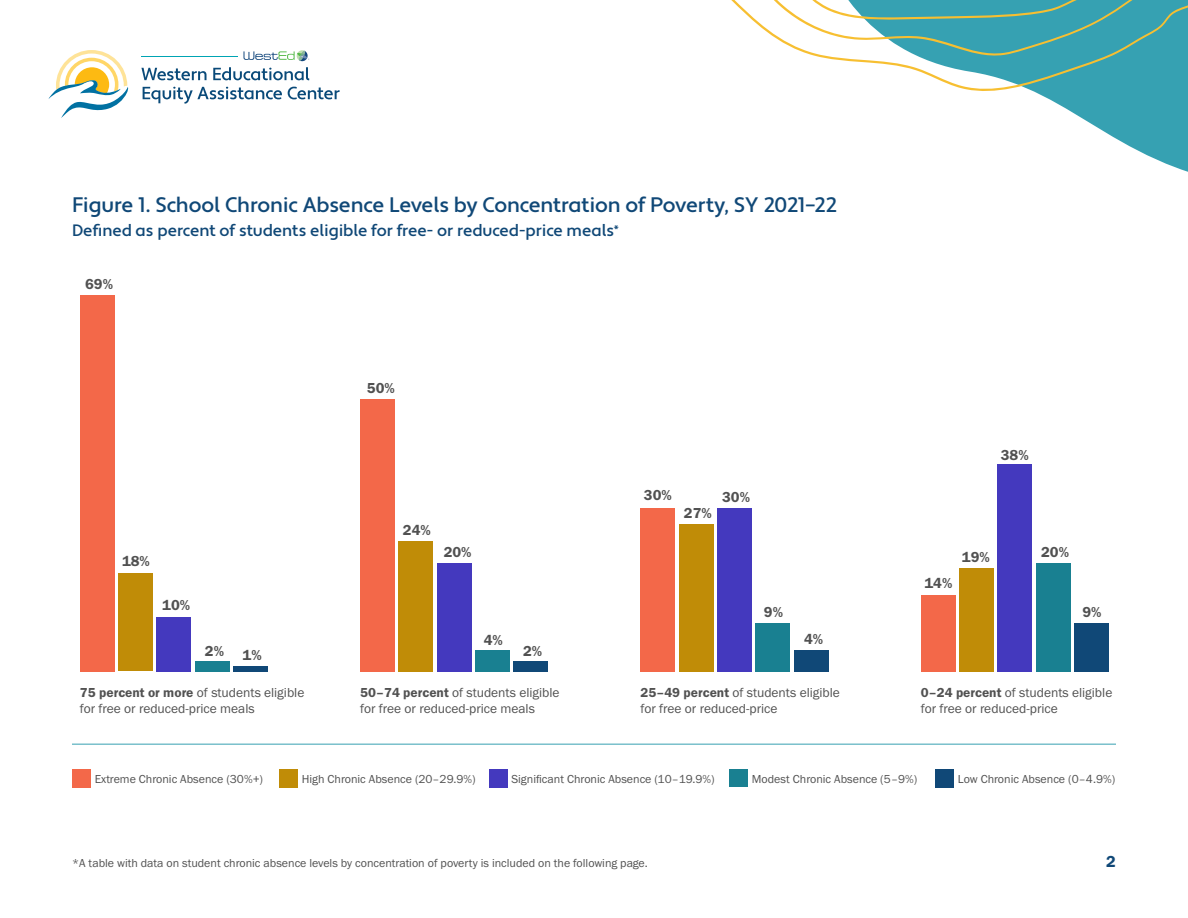
<style>
.page{position:relative;width:1188px;height:918px;background:#fff}
.page>*{position:absolute;margin:0;border:0;box-sizing:border-box;transform-origin:0 0}
.t1{font:500 21px "Apertura";letter-spacing:-.01em;color:#104877}
.t2{font:500 16.5px "Apertura";color:#104877}
.t3{font:16.5px "Franklin Gothic URW Dem";color:#104877}
.t4{font:15px "Franklin Gothic URW Dem";color:#515151}
.t5{font:13.5px/16.2px "Franklin Gothic URW Boo";color:#515151}
.t6{font:12px "Franklin Gothic URW Boo";color:#515151}
.s1{font-family:"Franklin Gothic URW Dem"}
</style>
<div class="page">
<svg style="left:244px;top:50px;width:65px;height:11px"></svg>
<svg style="left:141px;top:68px;width:66px;height:12px"></svg>
<svg style="left:213px;top:67px;width:96px;height:13px"></svg>
<svg style="left:143px;top:87px;width:139px;height:17px"></svg>
<svg style="left:288px;top:87px;width:52px;height:12px"></svg>
<svg style="left:48px;top:50px;width:80px;height:68px"></svg>
<hr style="left:141px;top:56px;width:97px;height:1px;background:#00a4b3">
<svg style="left:1033px;top:91px;width:155px;height:81px;fill:#36a1b2"></svg>
<svg style="left:820px;top:0;width:368px;height:91px;fill:#36a1b2"></svg>
<svg style="left:731px;top:0;width:427px;height:57px"></svg>
<div style="left:72px;top:769px;width:18px;height:19px;background:#f36849"></div>
<div style="left:279px;top:769px;width:19px;height:19px;background:#c08c07"></div>
<div style="left:489px;top:769px;width:18px;height:19px;background:#4439be"></div>
<div style="left:729px;top:769px;width:19px;height:18px;background:#198091"></div>
<div style="left:935px;top:769px;width:19px;height:19px;background:#104877"></div>
<div style="left:1074px;top:623px;width:35px;height:48px;background:#104877"></div>
<div style="left:1036px;top:563px;width:34px;height:108px;background:#198091"></div>
<div style="left:998px;top:464px;width:34px;height:207px;background:#4439be"></div>
<div style="left:959px;top:568px;width:35px;height:103px;background:#c08c07"></div>
<div style="left:921px;top:595px;width:34px;height:76px;background:#f36849"></div>
<div style="left:794px;top:650px;width:34px;height:21px;background:#104877"></div>
<div style="left:756px;top:623px;width:34px;height:48px;background:#198091"></div>
<div style="left:717px;top:508px;width:35px;height:163px;background:#4439be"></div>
<div style="left:679px;top:524px;width:34px;height:147px;background:#c08c07"></div>
<div style="left:641px;top:508px;width:34px;height:163px;background:#f36849"></div>
<div style="left:514px;top:661px;width:34px;height:10px;background:#104877"></div>
<div style="left:475px;top:650px;width:35px;height:21px;background:#198091"></div>
<div style="left:437px;top:563px;width:34px;height:108px;background:#4439be"></div>
<div style="left:399px;top:541px;width:34px;height:130px;background:#c08c07"></div>
<div style="left:360px;top:399px;width:35px;height:272px;background:#f36849"></div>
<div style="left:233px;top:666px;width:35px;height:5px;background:#104877"></div>
<div style="left:195px;top:661px;width:34px;height:10px;background:#198091"></div>
<div style="left:157px;top:617px;width:34px;height:54px;background:#4439be"></div>
<div style="left:118px;top:574px;width:35px;height:97px;background:#c08c07"></div>
<div style="left:80px;top:295px;width:34px;height:376px;background:#f36849"></div>
<hr style="left:72px;top:744px;width:1044px;height:1px;background:#36a1b2">
<h2 class="t1" style="left:72px;top:192px;width:766px">Figure 1. School Chronic Absence Levels by Concentration of Poverty, SY 2021–22</h2>
<p class="t2" style="left:72px;top:220px;width:548px">Defined as percent of students eligible for free- or reduced-price meals<sup>*</sup></p>
<p class="t4" style="left:85px;top:275px;width:29px">69%</p>
<p class="t4" style="left:122px;top:551px;width:29px">18%</p>
<p class="t4" style="left:162px;top:596px;width:29px">10%</p>
<p class="t4" style="left:205px;top:644px;width:58px">2% 1%</p>
<p class="t5" style="left:80px;top:684px;width:226px"><span class="s1">75 percent or more</span> of students eligible for free or reduced-price meals</p>
<p class="t4" style="left:367px;top:379px;width:29px">50%</p>
<p class="t4" style="left:403px;top:521px;width:29px">24%</p>
<p class="t4" style="left:444px;top:543px;width:29px">20%</p>
<p class="t4" style="left:484px;top:631px;width:21px">4%</p>
<p class="t4" style="left:523px;top:641px;width:21px">2%</p>
<p class="t5" style="left:360px;top:684px;width:201px"><span class="s1">50–74 percent</span> of students eligible for free or reduced-price meals</p>
<p class="t4" style="left:644px;top:486px;width:29px">30%</p>
<p class="t4" style="left:684px;top:504px;width:29px">27%</p>
<p class="t4" style="left:722px;top:488px;width:29px">30%</p>
<p class="t4" style="left:764px;top:603px;width:21px">9%</p>
<p class="t4" style="left:804px;top:630px;width:21px">4%</p>
<p class="t5" style="left:641px;top:684px;width:201px"><span class="s1">25–49 percent</span> of students eligible for free or reduced-price</p>
<p class="t4" style="left:1001px;top:445px;width:29px">38%</p>
<p class="t4" style="left:924px;top:573px;width:29px">14%</p>
<p class="t4" style="left:962px;top:548px;width:29px">19%</p>
<p class="t4" style="left:1041px;top:543px;width:29px">20%</p>
<p class="t4" style="left:1082px;top:603px;width:21px">9%</p>
<p class="t5" style="left:921px;top:684px;width:193px"><span class="s1">0–24 percent</span> of students eligible for free or reduced-price</p>
<p class="t6" style="left:95px;top:772px;width:170px">Extreme Chronic Absence (30%+)</p>
<p class="t6" style="left:302px;top:772px;width:175px">High Chronic Absence (20–29.9%)</p>
<p class="t6" style="left:512px;top:772px;width:205px">Significant Chronic Absence (10–19.9%)</p>
<p class="t6" style="left:752px;top:771px;width:167px">Modest Chronic Absence (5–9%)</p>
<p class="t6" style="left:958px;top:772px;width:159px">Low Chronic Absence (0–4.9%)</p>
<p class="t6" style="left:72px;top:856px;width:577px">*A table with data on student chronic absence levels by concentration of poverty is included on the following page.</p>
<h2 class="t3" style="left:1106px;top:851px;width:11px">2</h2>
</div>
